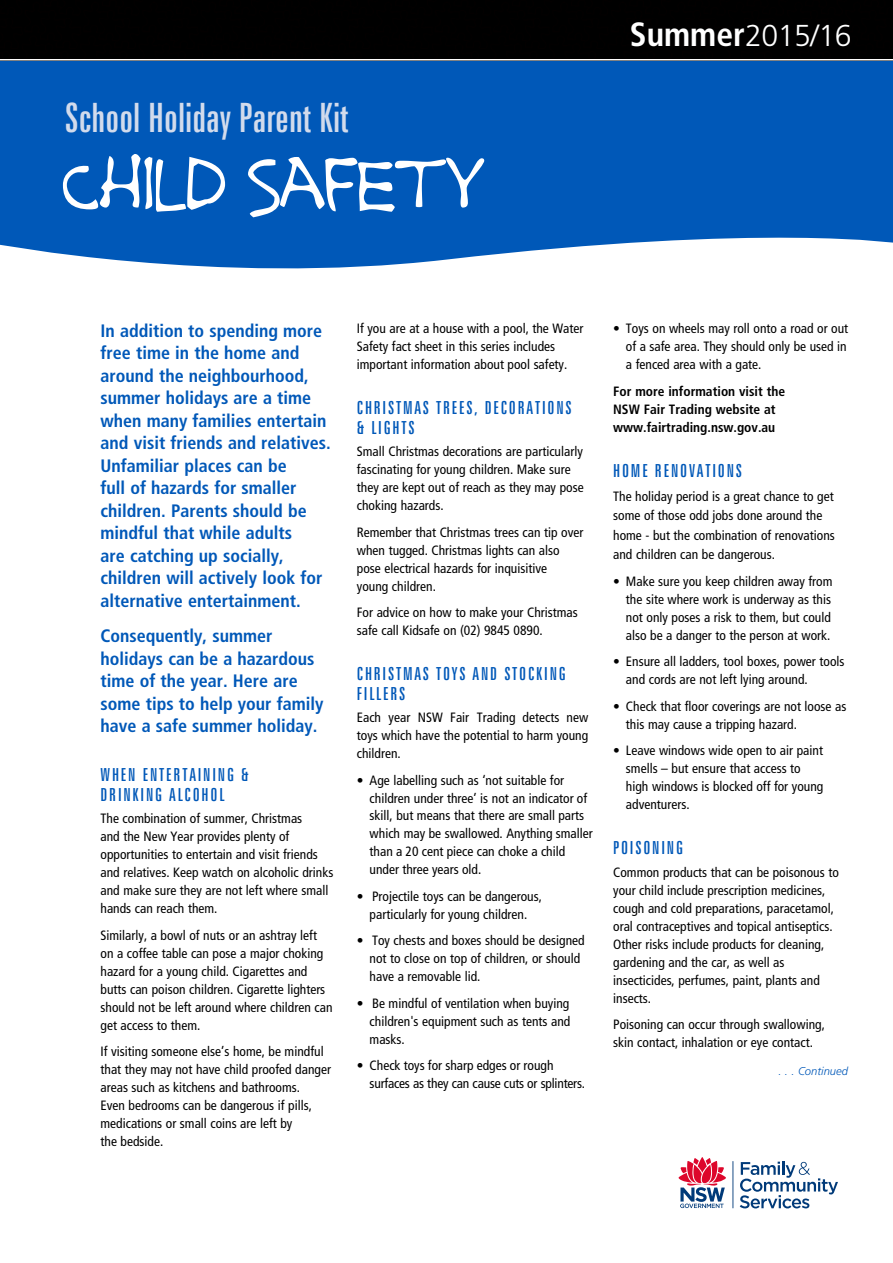
<style>
.page{position:relative;width:893px;height:1263px;background:#fff}
.page>*{position:absolute;margin:0;border:0;box-sizing:border-box;transform-origin:0 0}
.t1{font:67.5px "Prime Ministerof Canada";color:#fff}
.t2{font:extra-condensed 40.5px "Zurich BT";color:#d2dbec}
.t3{font:300 30.15px "Frutiger";letter-spacing:-.015em;color:#fff}
.t4{font:700 condensed 18px/22.5px "Frutiger";color:#0058b8}
.t5{font:extra-condensed 18px/19.5px "Zurich BT";letter-spacing:.1em;color:#0058b8}
.t6{font:condensed 13.5px/18px "Frutiger";color:#000}
.t7{font:700 condensed 13.5px/18px "Frutiger";color:#000}
.t8{font:italic 300 11.25px "Frutiger";color:#0058b8}
.s1{font-weight:700;font-stretch:condensed;font-size:33.6px}
</style>
<div class="page">
<svg style="left:0;top:61px;width:893px;height:208px;background:#1364bd"></svg>
<div style="left:0;top:0;width:893px;height:59px;background:#000"></div>
<hr style="left:732px;top:1161px;width:1px;height:47px;background:#003a79">
<svg style="left:740px;top:1161px;width:98px;height:48px"></svg>
<svg style="left:678px;top:1157px;width:48px;height:51px"></svg>
<p class="t2" style="left:65px;top:95px;width:285px">School Holiday Parent Kit</p>
<p class="t1" style="left:63px;top:154px;width:423px">Child Safety</p>
<p class="t3" style="left:630px;top:19px;width:223px"><span class="s1">Summer</span>2015/16</p>
<p class="t4" style="left:101px;top:319px;width:232px">In addition to spending more free time in the home and around the neighbourhood, summer holidays are a time when many families entertain and visit friends and relatives.<br>Unfamiliar places can be<br>full of hazards for smaller children. Parents should be mindful that while adults<br>are catching up socially, children will actively look for alternative entertainment.</p>
<p class="t4" style="left:101px;top:625px;width:224px">Consequently, summer holidays can be a hazardous time of the year. Here are some tips to help your family have a safe summer holiday.</p>
<p class="t5" style="left:101px;top:765px;width:150px">WHEN ENTERTAINING &amp;<br>DRINKING ALCOHOL</p>
<p class="t6" style="left:101px;top:809px;width:234px">The combination of summer, Christmas<br>and the New Year provides plenty of opportunities to entertain and visit friends and relatives. Keep watch on alcoholic drinks and make sure they are not left where small hands can reach them.</p>
<p class="t6" style="left:101px;top:926px;width:233px">Similarly, a bowl of nuts or an ashtray left on a coffee table can pose a major choking hazard for a young child. Cigarettes and butts can poison children. Cigarette lighters should not be left around where children can get access to them.</p>
<p class="t6" style="left:101px;top:1042px;width:232px">If visiting someone else’s home, be mindful that they may not have child proofed danger areas such as kitchens and bathrooms.<br>Even bedrooms can be dangerous if pills, medications or small coins are left by<br>the bedside.</p>
<p class="t6" style="left:357px;top:320px;width:228px">If you are at a house with a pool, the Water<br>Safety fact sheet in this series includes important information about pool safety.</p>
<p class="t5" style="left:357px;top:398px;width:216px">CHRISTMAS TREES, DECORATIONS &amp; LIGHTS</p>
<p class="t6" style="left:357px;top:443px;width:228px">Small Christmas decorations are particularly fascinating for young children. Make sure they are kept out of reach as they may pose choking hazards.</p>
<p class="t6" style="left:357px;top:523px;width:228px">Remember that Christmas trees can tip over when tugged. Christmas lights can also pose electrical hazards for inquisitive<br>young children.</p>
<p class="t6" style="left:357px;top:604px;width:222px">For advice on how to make your Christmas safe call Kidsafe on (02) 9845 0890.</p>
<p class="t5" style="left:357px;top:664px;width:210px">CHRISTMAS TOYS AND STOCKING<br>FILLERS</p>
<p class="t6" style="left:357px;top:708px;width:233px;text-align:justify">Each year NSW Fair Trading detects new toys which have the potential to harm young children.</p>
<p class="t6" style="left:370px;top:771px;width:225px;text-indent:-13px">• Age labelling such as ‘not suitable for children under three’ is not an indicator of skill, but means that there are small parts which may be swallowed. Anything smaller than a 20 cent piece can choke a child under three years old.</p>
<p class="t6" style="left:357px;top:887px;width:187px;text-align:center">• Projectile toys can be dangerous, particularly for young children.</p>
<p class="t6" style="left:370px;top:932px;width:217px;text-indent:-13px">• Toy chests and boxes should be designed not to close on top of children, or should have a removable lid.</p>
<p class="t6" style="left:370px;top:994px;width:202px;text-align:justify;text-indent:-13px">• Be mindful of ventilation when buying children's equipment such as tents and masks.</p>
<p class="t6" style="left:370px;top:1057px;width:217px;text-indent:-13px">• Check toys for sharp edges or rough surfaces as they can cause cuts or splinters.</p>
<p class="t6" style="left:626px;top:320px;width:224px;text-align:justify;text-indent:-13px">• Toys on wheels may roll onto a road or out of a safe area. They should only be used in a fenced area with a gate.</p>
<p class="t7" style="left:613px;top:382px;width:174px">For more information visit the<br>NSW Fair Trading website at www.fairtrading.nsw.gov.au</p>
<p class="t5" style="left:613px;top:461px;width:130px">HOME RENOVATIONS</p>
<p class="t6" style="left:613px;top:486px;width:223px;line-height:19.5px">The holiday period is a great chance to get some of those odd jobs done around the home - but the combination of renovations and children can be dangerous.</p>
<p class="t6" style="left:626px;top:572px;width:208px;text-align:justify;text-indent:-13px">• Make sure you keep children away from the site where work is underway as this not only poses a risk to them, but could also be a danger to the person at work.</p>
<p class="t6" style="left:626px;top:653px;width:220px;text-indent:-13px">• Ensure all ladders, tool boxes, power tools and cords are not left lying around.</p>
<p class="t6" style="left:626px;top:697px;width:222px;text-indent:-13px">• Check that floor coverings are not loose as this may cause a tripping hazard.</p>
<p class="t6" style="left:626px;top:742px;width:199px;text-indent:-13px">• Leave windows wide open to air paint smells – but ensure that access to high windows is blocked off for young adventurers.</p>
<p class="t5" style="left:613px;top:838px;width:71px">POISONING</p>
<p class="t6" style="left:613px;top:863px;width:227px">Common products that can be poisonous to your child include prescription medicines, cough and cold preparations, paracetamol, oral contraceptives and topical antiseptics.<br>Other risks include products for cleaning, gardening and the car, as well as insecticides, perfumes, paint, plants and insects.</p>
<p class="t6" style="left:613px;top:1015px;width:213px">Poisoning can occur through swallowing, skin contact, inhalation or eye contact.</p>
<p class="t8" style="left:778px;top:1064px;width:71px">. . . Continued</p>
</div>
